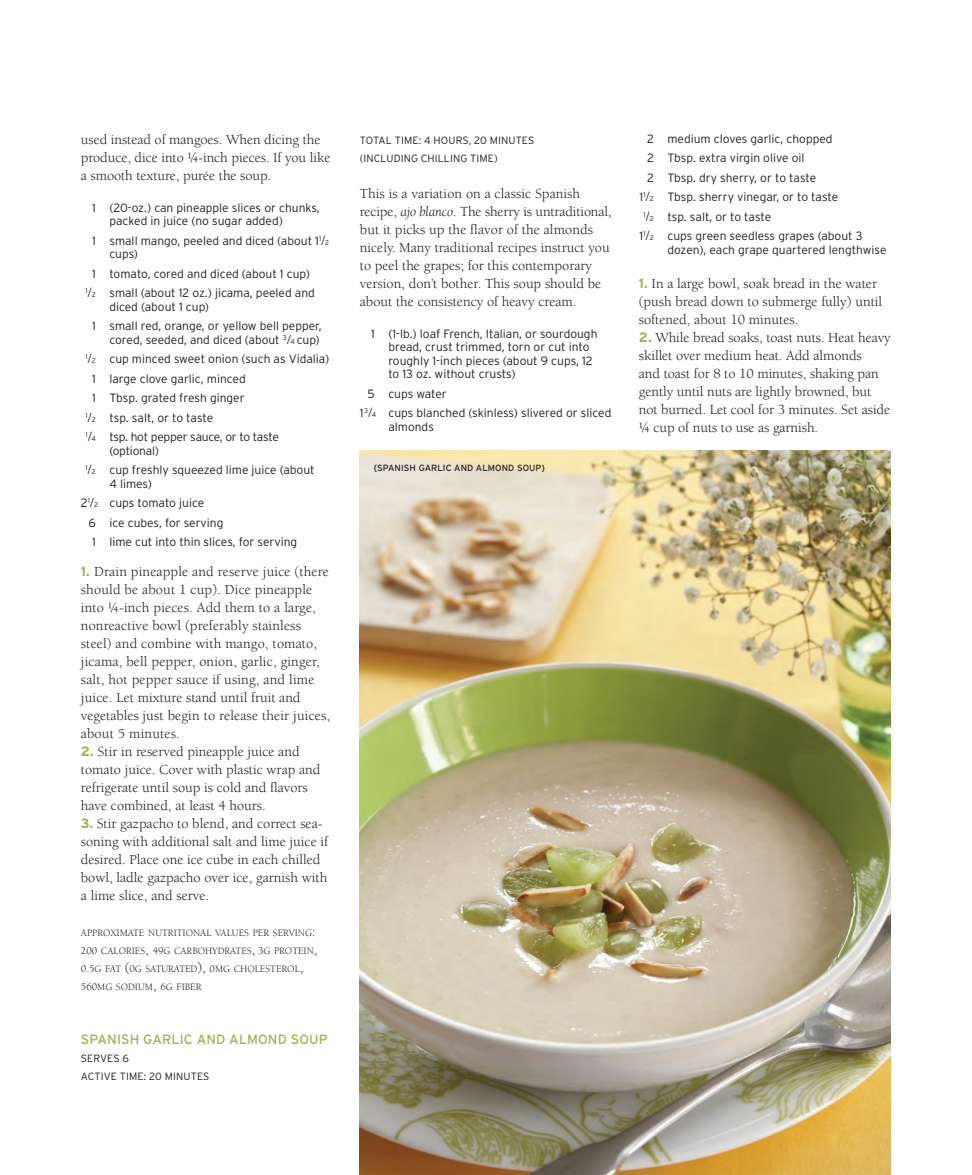
<style>
.page{position:relative;width:972px;height:1175px;background:#fff}
.page>*{position:absolute;margin:0;border:0;box-sizing:border-box;transform-origin:0 0}
.t1{font:14.25px/18px "Berkeley";color:#231f20}
.t2{font:13.5px "Interstate";letter-spacing:.01em;color:#9cb64c}
.t3{font:300 12px/13.5px "Interstate";color:#231f20}
.t4{font:300 12px "Interstate";letter-spacing:-.02em;color:#231f20}
.t5{font:300 10.5px/18px "Interstate";letter-spacing:.01em;color:#231f20}
.t6{font:10.05px/18px "Berkeley";color:#231f20}
.t7{font:9px "Interstate";letter-spacing:.01em;color:#231f20}
.s1{font-size:10.5px}
.s2{font-size:7.05px}
.s3{font-family:"Interstate";font-weight:700;font-size:13.5px;color:#9cb64c}
.s4{font-size:14.25px}
.s5{font-style:italic}
</style>
<div class="page">
<img style="left:360px;top:450px;width:531px;height:724px">
<p class="t1" style="left:81px;top:132px;width:251px">used instead of mangoes. When dicing the produce, dice into ¼-inch pieces. If you like a smooth texture, purée the soup.</p>
<p class="t3" style="left:109px;top:202px;width:212px;text-indent:-17px">1 (20-oz.) can pineapple slices or chunks, packed in juice (no sugar added)</p>
<p class="t3" style="left:109px;top:235px;width:221px;text-indent:-17px">1 small mango, peeled and diced (about 1<sup>1</sup><span class="s1">/</span><span class="s2">2 </span>cups)</p>
<p class="t3" style="left:86px;top:265px;width:231px;line-height:19.5px;text-align:center">1 tomato, cored and diced (about 1 cup)<br><sup>1</sup><span class="s1">/</span><span class="s2">2</span> small (about 12 oz.) jicama, peeled and</p>
<p class="t3" style="left:92px;top:298px;width:231px;line-height:19.5px;text-indent:17px">diced (about 1 cup)<br>1 small red, orange, or yellow bell pepper,</p>
<p class="t3" style="left:109px;top:334px;width:212px">cored, seeded, and diced (about <sup>3</sup><span class="s1">/</span><span class="s2">4</span> cup)</p>
<p class="t3" style="left:86px;top:353px;width:245px"><sup>1</sup><span class="s1">/</span><span class="s2">2</span> cup minced sweet onion (such as Vidalia)</p>
<p class="t3" style="left:92px;top:373px;width:155px">1 large clove garlic, minced</p>
<p class="t3" style="left:92px;top:392px;width:154px">1 Tbsp. grated fresh ginger</p>
<p class="t3" style="left:86px;top:412px;width:129px"><sup>1</sup><span class="s1">/</span><span class="s2">2</span> tsp. salt, or to taste</p>
<p class="t4" style="left:86px;top:432px;width:195px"><sup>1</sup><span class="s1">/</span><span class="s2">4</span> tsp. hot pepper sauce, or to taste</p>
<p class="t3" style="left:86px;top:442px;width:231px;line-height:19.5px;text-indent:24px">(optional)<br><sup>1</sup><span class="s1">/</span><span class="s2">2</span> cup freshly squeezed lime juice (about</p>
<p class="t3" style="left:109px;top:478px;width:44px">4 limes)</p>
<p class="t3" style="left:81px;top:497px;width:125px">2<sup>1</sup><span class="s1">/</span><span class="s2">2</span> cups tomato juice</p>
<p class="t3" style="left:89px;top:517px;width:136px">6 ice cubes, for serving</p>
<p class="t3" style="left:92px;top:536px;width:207px">1 lime cut into thin slices, for serving</p>
<p class="t1" style="left:81px;top:564px;width:251px"><span class="s3">1.</span> Drain pineapple and reserve juice (there should be about 1 cup). Dice pineapple into ¼-inch pieces. Add them to a large, nonreactive bowl (preferably stainless steel) and combine with mango, tomato, jicama, bell pepper, onion, garlic, ginger, salt, hot pepper sauce if using, and lime juice. Let mixture stand until fruit and vegetables just begin to release their juices, about 5 minutes.</p>
<p class="t1" style="left:81px;top:744px;width:241px"><span class="s3">2.</span> Stir in reserved pineapple juice and tomato juice. Cover with plastic wrap and refrigerate until soup is cold and flavors have combined, at least 4 hours.</p>
<p class="t1" style="left:81px;top:816px;width:249px"><span class="s3">3.</span> Stir gazpacho to blend, and correct sea&shy;soning with additional salt and lime juice if desired. Place one ice cube in each chilled bowl, ladle gazpacho over ice, garnish with a lime slice, and serve.</p>
<p class="t6" style="left:81px;top:925px;width:238px">APPROXIMATE NUTRITIONAL VALUES PER SERVING<span class="s4">:<br></span><span class="s1">200</span> CALORIES<span class="s4">,</span> <span class="s1">49</span>G CARBOHYDRATES<span class="s4">,</span> <span class="s1">3</span>G PROTEIN<span class="s4">, </span><span class="s1">0.5</span>G FAT <span class="s4">(</span><span class="s1">0</span>G SATURATED<span class="s4">),</span> <span class="s1">0</span>MG CHOLESTEROL<span class="s4">, </span><span class="s1">560</span>MG SODIUM<span class="s4">,</span> <span class="s1">6</span>G FIBER</p>
<p class="t2" style="left:81px;top:1034px;width:248px">SPANISH GARLIC AND ALMOND SOUP</p>
<p class="t5" style="left:81px;top:1050px;width:130px">SERVES 6<br>ACTIVE TIME: 20 MINUTES</p>
<p class="t5" style="left:360px;top:132px;width:176px">TOTAL TIME: 4 HOURS, 20 MINUTES (INCLUDING CHILLING TIME)</p>
<p class="t1" style="left:360px;top:186px;width:253px">This is a variation on a classic Spanish recipe, <span class="s5">ajo blanco</span>. The sherry is untraditional, but it picks up the flavor of the almonds nicely. Many traditional recipes instruct you to peel the grapes; for this contemporary version, don’t bother. This soup should be about the consistency of heavy cream.</p>
<p class="t3" style="left:388px;top:328px;width:211px;text-indent:-17px">1 (1-lb.) loaf French, Italian, or sourdough bread, crust trimmed, torn or cut into roughly 1-inch pieces (about 9 cups, 12 to 13 oz. without crusts)</p>
<p class="t3" style="left:360px;top:385px;width:253px;line-height:19.5px;text-indent:8px">5 cups water<br>1 <sup>3</sup><span class="s1">/</span><span class="s2">4</span> cups blanched (skinless) slivered or sliced</p>
<p class="t3" style="left:388px;top:421px;width:47px">almonds</p>
<p class="t7" style="left:373px;top:464px;width:173px">{SPANISH GARLIC AND ALMOND SOUP}</p>
<p class="t3" style="left:647px;top:133px;width:187px">2 medium cloves garlic, chopped</p>
<p class="t3" style="left:647px;top:152px;width:159px">2 Tbsp. extra virgin olive oil</p>
<p class="t3" style="left:647px;top:172px;width:171px">2 Tbsp. dry sherry, or to taste</p>
<p class="t3" style="left:639px;top:191px;width:200px">1<sup>1</sup><span class="s1">/</span><span class="s2">2</span> Tbsp. sherry vinegar, or to taste</p>
<p class="t3" style="left:644px;top:211px;width:129px"><sup>1</sup><span class="s1">/</span><span class="s2">2</span> tsp. salt, or to taste</p>
<p class="t3" style="left:639px;top:230px;width:225px">1<sup>1</sup><span class="s1">/</span><span class="s2">2</span> cups green seedless grapes (about 3</p>
<p class="t3" style="left:667px;top:244px;width:221px">dozen), each grape quartered lengthwise</p>
<p class="t1" style="left:639px;top:276px;width:245px"><span class="s3">1.</span> In a large bowl, soak bread in the water (push bread down to submerge fully) until softened, about 10 minutes.</p>
<p class="t1" style="left:639px;top:330px;width:253px"><span class="s3">2.</span> While bread soaks, toast nuts. Heat heavy skillet over medium heat. Add almonds<br>and toast for 8 to 10 minutes, shaking pan gently until nuts are lightly browned, but not burned. Let cool for 3 minutes. Set aside ¼ cup of nuts to use as garnish.</p>
</div>
